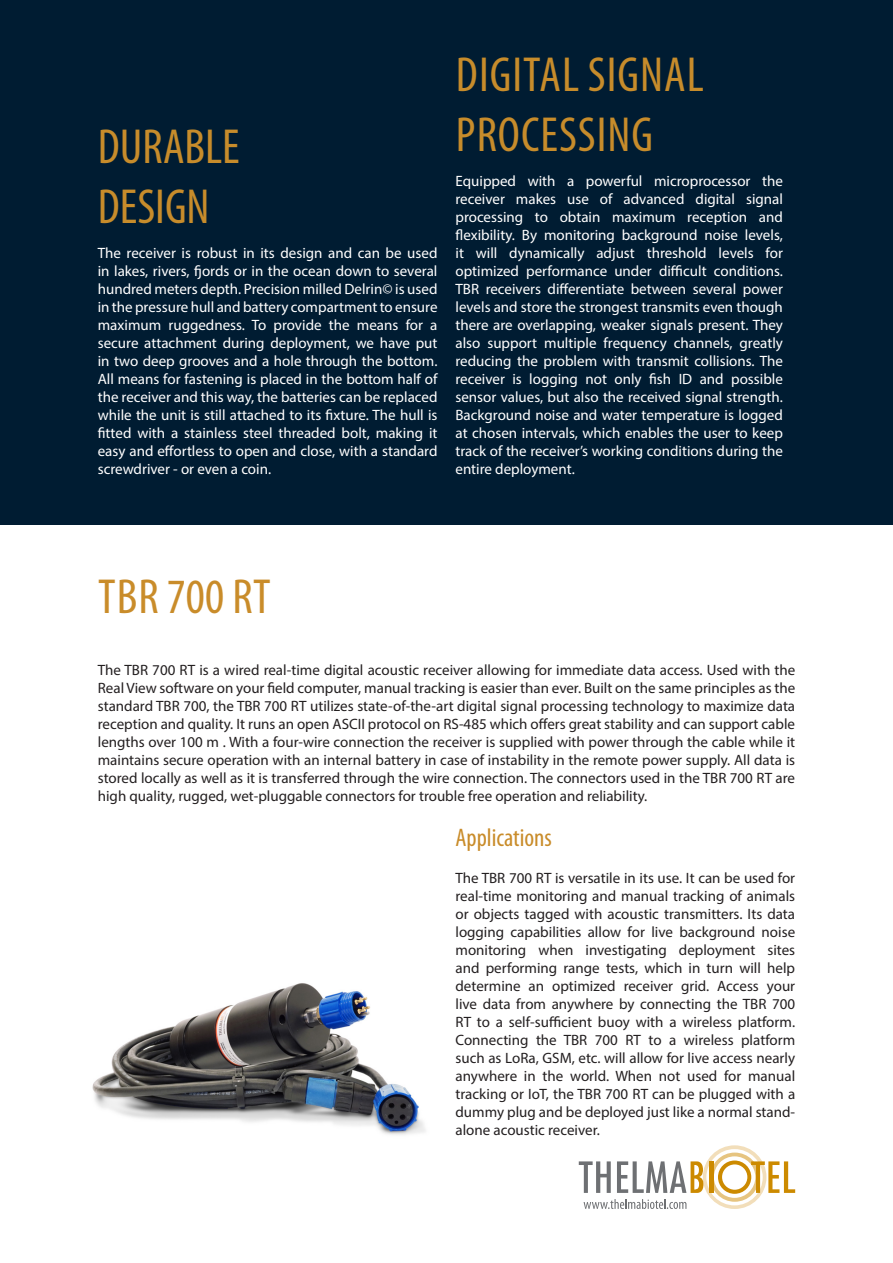
<style>
.page{position:relative;width:893px;height:1263px;background:#fff}
.page>*{position:absolute;margin:0;border:0;box-sizing:border-box;transform-origin:0 0}
.t1{font:condensed 49.5px/59.4px "Myriad Pro";letter-spacing:.02em;color:#c78c2b}
.t2{font:condensed 49.5px/59.4px "Myriad Pro";color:#c78c2b}
.t3{font:condensed 49.5px "Myriad Pro";letter-spacing:.01em;color:#c98c2a}
.t4{font:condensed 25.5px "Myriad Pro";color:#c98c2a}
.t5{font:15px/18px "Myriad Pro";color:#231f20;text-align:justify}
.t6{font:15px/18px "Myriad Pro";color:#fff;text-align:justify}
</style>
<div class="page">
<div style="left:0;top:0;width:893px;height:525px;background:#001c32"></div>
<img style="left:92px;top:983px;width:334px;height:152px">
<svg style="left:579px;top:1145px;width:216px;height:64px"></svg>
<h1 class="t2" style="left:98px;top:116px;width:143px">DURABLE<br>DESIGN</h1>
<p class="t6" style="left:98px;top:243px;width:341px">The receiver is robust in its design and can be used in lakes, rivers, fjords or in the ocean down to several hundred meters depth. Precision milled Delrin© is used in the pressure hull and battery compartment to ensure maximum ruggedness. To provide the means for a secure attachment during deployment, we have put in two deep grooves and a hole through the bottom.<br>All means for fastening is placed in the bottom half of the receiver and this way, the batteries can be replaced while the unit is still attached to its fixture. The hull is fitted with a stainless steel threaded bolt, making it easy and effortless to open and close, with a standard screwdriver - or even a coin.</p>
<h1 class="t1" style="left:456px;top:44px;width:249px">DIGITAL SIGNAL<br>PROCESSING</h1>
<p class="t6" style="left:455px;top:171px;width:329px">Equipped with a powerful microprocessor the receiver makes use of advanced digital signal processing to obtain maximum reception and flexibility. By monitoring background noise levels, it will dynamically adjust threshold levels for optimized performance under difficult conditions.<br>TBR receivers differentiate between several power levels and store the strongest transmits even though there are overlapping, weaker signals present. They also support multiple frequency channels, greatly reducing the problem with transmit collisions. The receiver is logging not only fish ID and possible sensor values, but also the received signal strength.<br>Background noise and water temperature is logged at chosen intervals, which enables the user to keep track of the receiver’s working conditions during the entire deployment.</p>
<h1 class="t3" style="left:98px;top:566px;width:174px">TBR 700 RT</h1>
<p class="t5" style="left:98px;top:661px;width:699px">The TBR 700 RT is a wired real-time digital acoustic receiver allowing for immediate data access. Used with the Real View software on your field computer, manual tracking is easier than ever. Built on the same principles as the standard TBR 700, the TBR 700 RT utilizes state-of-the-art digital signal processing technology to maximize data reception and quality. It runs an open ASCII protocol on RS-485 which offers great stability and can support cable lengths over 100 m . With a four-wire connection the receiver is supplied with power through the cable while it maintains secure operation with an internal battery in case of instability in the remote power supply. All data is stored locally as well as it is transferred through the wire connection. The connectors used in the TBR 700 RT are high quality, rugged, wet-pluggable connectors for trouble free operation and reliability.</p>
<h2 class="t4" style="left:455px;top:822px;width:98px">Applications</h2>
<p class="t5" style="left:455px;top:868px;width:341px">The TBR 700 RT is versatile in its use. It can be used for real-time monitoring and manual tracking of animals or objects tagged with acoustic transmitters. Its data logging capabilities allow for live background noise monitoring when investigating deployment sites and performing range tests, which in turn will help determine an optimized receiver grid. Access your live data from anywhere by connecting the TBR 700<br>RT to a self-sufficient buoy with a wireless platform.<br>Connecting the TBR 700 RT to a wireless platform such as LoRa, GSM, etc. will allow for live access nearly anywhere in the world. When not used for manual tracking or IoT, the TBR 700 RT can be plugged with a dummy plug and be deployed just like a normal stand&shy;alone acoustic receiver.</p>
</div>
